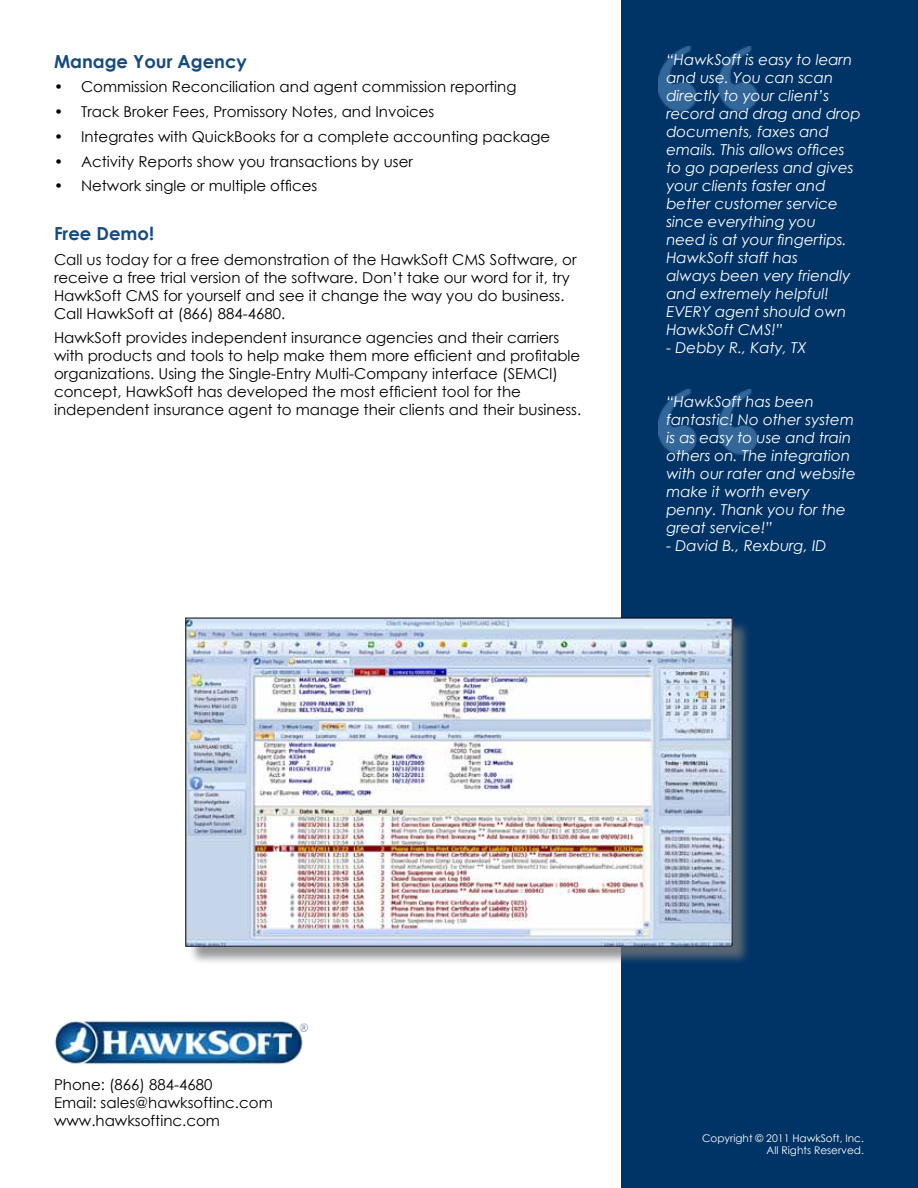
<style>
.page{position:relative;width:918px;height:1188px;background:#fff}
.page>*{position:absolute;margin:0;border:0;box-sizing:border-box;transform-origin:0 0}
.t1{font:700 18px "Century Gothic";color:#174b7f}
.t2{font:15px/18px "Century Gothic";color:#000}
.t3{font:italic 15px/18px "Century Gothic";color:#fff}
.t4{font:10.5px/12.6px "Century Gothic";color:#fff;text-align:right}
</style>
<div class="page">
<div style="left:621px;top:0;width:297px;height:1188px;background:#013466"></div>
<img style="left:54px;top:1021px;width:255px;height:44px">
<div style="left:188px;top:620px;width:563px;height:345px;background:#757779;opacity:.75"></div>
<img style="left:188px;top:620px;width:542px;height:324px">
<img style="left:659px;top:389px;width:99px;height:66px">
<img style="left:659px;top:46px;width:99px;height:66px">
<p class="t1" style="left:54px;top:47px;width:194px">Manage Your Agency</p>
<p class="t2" style="left:54px;top:78px;width:464px">• Commission Reconciliation and agent commission reporting</p>
<p class="t2" style="left:54px;top:102px;width:382px">• Track Broker Fees, Promissory Notes, and Invoices</p>
<p class="t2" style="left:54px;top:127px;width:498px">• Integrates with QuickBooks for a complete accounting package</p>
<p class="t2" style="left:54px;top:152px;width:360px">• Activity Reports show you transactions by user</p>
<p class="t2" style="left:54px;top:177px;width:265px">• Network single or multiple offices</p>
<p class="t1" style="left:54px;top:220px;width:102px">Free Demo!</p>
<p class="t2" style="left:54px;top:250px;width:524px">Call us today for a free demonstration of the HawkSoft CMS Software, or receive a free trial version of the software. Don’t take our word for it, try HawkSoft CMS for yourself and see it change the way you do business.<br>Call HawkSoft at (866) 884-4680.</p>
<p class="t2" style="left:54px;top:329px;width:529px">HawkSoft provides independent insurance agencies and their carriers with products and tools to help make them more efficient and profitable organizations. Using the Single-Entry Multi-Company interface (SEMCI) concept, HawkSoft has developed the most efficient tool for the independent insurance agent to manage their clients and their business.</p>
<p class="t3" style="left:666px;top:51px;width:196px">“HawkSoft is easy to learn and use. You can scan directly to your client’s record and drag and drop documents, faxes and emails. This allows offices to go paperless and gives your clients faster and better customer service since everything you<br>need is at your fingertips.<br>HawkSoft staff has<br>always been very friendly and extremely helpful!<br>EVERY agent should own<br>HawkSoft CMS!”</p>
<p class="t3" style="left:666px;top:339px;width:142px">- Debby R., Katy, TX</p>
<p class="t3" style="left:666px;top:393px;width:191px">“HawkSoft has been fantastic! No other system is as easy to use and train others on. The integration with our rater and website make it worth every penny. Thank you for the great service!”</p>
<p class="t3" style="left:666px;top:537px;width:162px">- David B., Rexburg, ID</p>
<p class="t2" style="left:54px;top:1076px;width:220px">Phone: (866) 884-4680<br>Email: sales@hawksoftinc.com www.hawksoftinc.com</p>
<p class="t4" style="left:702px;top:1132px;width:163px">Copyright © 2011 HawkSoft, Inc.<br>All Rights Reserved.</p>
</div>
